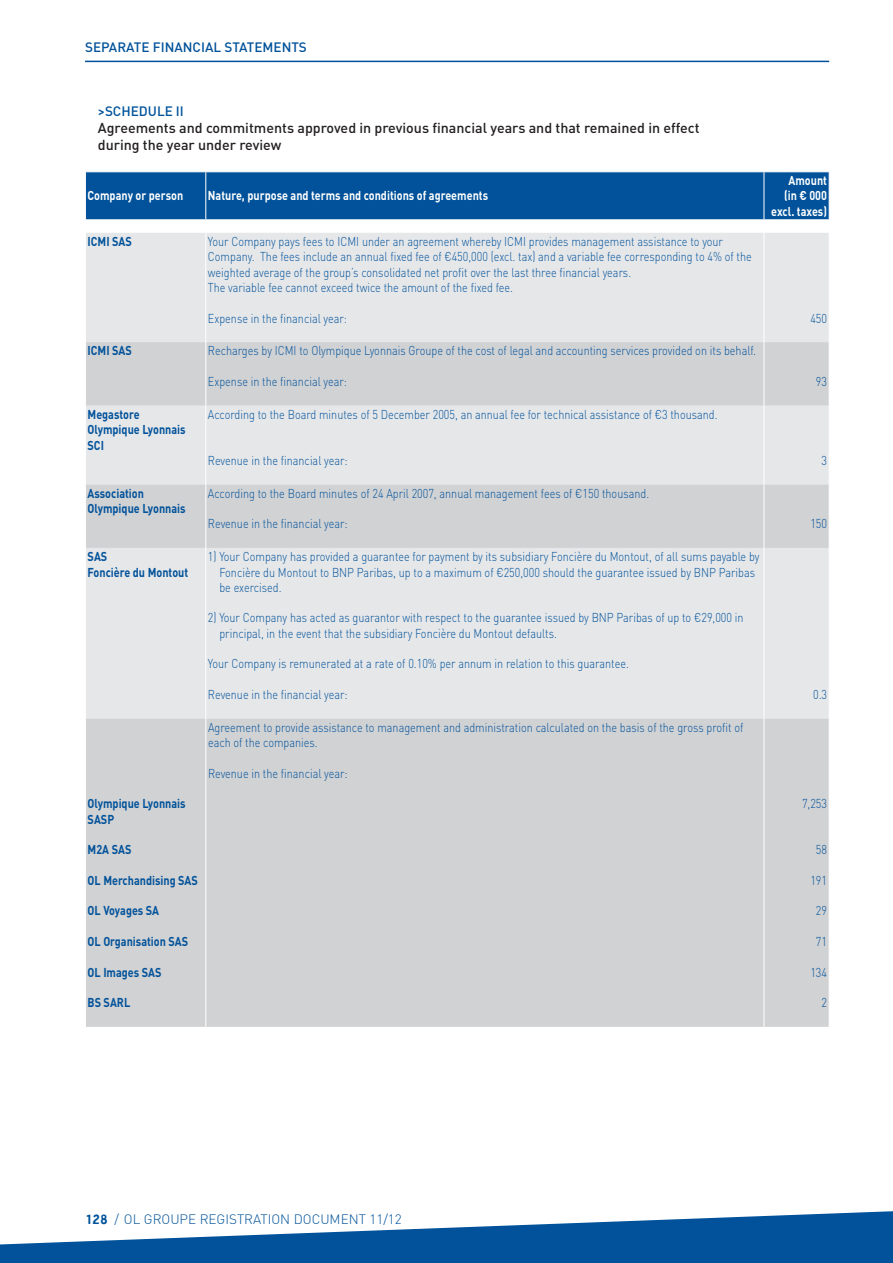
<style>
.page{position:relative;width:893px;height:1263px;background:#fff}
.page>*{position:absolute;margin:0;border:0;box-sizing:border-box;transform-origin:0 0}
.t1{font:500 14.25px/17.1px "DIN";color:#231f20}
.t2{font:500 13.5px "DIN";color:#01529a}
.t3{font:300 13.5px "DIN";color:#01529a}
.t4{font:300 12.75px/15.3px "DIN";color:#01529a;scale:.85 1}
.t5{font:700 12.75px/15.3px "DIN";color:#01529a;scale:.85 1}
.t6{font:700 12.75px/15.3px "DIN";color:#fff;text-align:right;scale:.85 1}
.s1{font-family:"CA Aires Pro";font-weight:400}
</style>
<div class="page">
<svg style="left:0;top:1211px;width:893px;height:52px;fill:#01529a"></svg>
<div style="left:86px;top:233px;width:743px;height:109px;background:#e6e7e9"></div>
<svg style="left:86px;top:342px;width:743px;height:685px;background:#d8d9db"></svg>
<hr style="left:205px;top:233px;width:1px;height:109px;background:#fff">
<hr style="left:764px;top:233px;width:1px;height:109px;background:#fff">
<hr style="left:205px;top:342px;width:1px;height:64px;background:#fff">
<hr style="left:764px;top:342px;width:1px;height:64px;background:#fff">
<hr style="left:205px;top:406px;width:1px;height:78px;background:#fff">
<hr style="left:764px;top:406px;width:1px;height:78px;background:#fff">
<hr style="left:205px;top:484px;width:1px;height:64px;background:#fff">
<hr style="left:764px;top:484px;width:1px;height:64px;background:#fff">
<hr style="left:205px;top:548px;width:1px;height:170px;background:#fff">
<hr style="left:764px;top:548px;width:1px;height:170px;background:#fff">
<hr style="left:205px;top:718px;width:1px;height:309px;background:#fff">
<hr style="left:764px;top:718px;width:1px;height:309px;background:#fff">
<div style="left:85px;top:172px;width:745px;height:48px;background:#01529a"></div>
<hr style="left:85px;top:61px;width:744px;height:1px;background:#01529a">
<p class="t2" style="left:85px;top:38px;width:223px">SEPARATE FINANCIAL STATEMENTS</p>
<p class="t2" style="left:98px;top:102px;width:88px">&gt;SCHEDULE II</p>
<p class="t1" style="left:98px;top:119px;width:603px">Agreements and commitments approved in previous financial years and that remained in effect during the year under review</p>
<p class="t6" style="left:88px;top:188px;width:114px">Company or person</p>
<p class="t6" style="left:208px;top:188px;width:331px">Nature, purpose and terms and conditions of agreements</p>
<p class="t6" style="left:771px;top:172px;width:67px">Amount<br>(in € 000 excl. taxes)</p>
<p class="t5" style="left:88px;top:233px;width:54px">ICMI SAS</p>
<p class="t4" style="left:208px;top:233px;width:641px">Your Company pays fees to ICMI under an agreement whereby ICMI provides management assistance to your Company. The fees include an annual fixed fee of €450,000 (excl. tax) and a variable fee corresponding to 4% of the weighted average of the group’s consolidated net profit over the last three financial years.<br>The variable fee cannot exceed twice the amount of the fixed fee.</p>
<p class="t4" style="left:208px;top:310px;width:165px">Expense in the financial year:</p>
<p class="t4" style="left:810px;top:310px;width:21px">450</p>
<p class="t5" style="left:88px;top:343px;width:54px">ICMI SAS</p>
<p class="t4" style="left:208px;top:343px;width:646px">Recharges by ICMI to Olympique Lyonnais Groupe of the cost of legal and accounting services provided on its behalf.</p>
<p class="t4" style="left:208px;top:373px;width:165px">Expense in the financial year:</p>
<p class="t4" style="left:816px;top:373px;width:15px">93</p>
<p class="t5" style="left:88px;top:406px;width:117px">Megastore<br>Olympique Lyonnais<br>SCI</p>
<p class="t4" style="left:208px;top:406px;width:601px">According to the Board minutes of 5 December 2005, an annual fee for technical assistance of €3 thousand.</p>
<p class="t4" style="left:208px;top:452px;width:166px">Revenue in the financial year:</p>
<p class="t4" style="left:821px;top:452px;width:8px">3</p>
<p class="t5" style="left:88px;top:485px;width:117px">Association<br>Olympique Lyonnais</p>
<p class="t4" style="left:208px;top:485px;width:521px">According to the Board minutes of 24 April 2007, annual management fees of €150 thousand.</p>
<p class="t4" style="left:208px;top:516px;width:166px">Revenue in the financial year:</p>
<p class="t4" style="left:810px;top:516px;width:21px">150</p>
<p class="t5" style="left:88px;top:548px;width:120px">SAS<br>Foncière du Montout</p>
<p class="t4" style="left:219px;top:548px;width:637px;text-indent:-11px">1) Your Company has provided a guarantee for payment by its subsidiary Foncière du Montout, of all sums payable by<br>Foncière du Montout to BNP Paribas, up to a maximum of €250,000 should the guarantee issued by BNP Paribas be exercised.</p>
<p class="t4" style="left:219px;top:610px;width:618px;text-indent:-11px">2) Your Company has acted as guarantor with respect to the guarantee issued by BNP Paribas of up to €29,000 in principal, in the event that the subsidiary Foncière du Montout defaults.</p>
<p class="t4" style="left:208px;top:656px;width:497px">Your Company is remunerated at a rate of 0.10% per annum in relation to this guarantee.</p>
<p class="t4" style="left:208px;top:686px;width:166px">Revenue in the financial year:</p>
<p class="t4" style="left:813px;top:686px;width:18px">0.3</p>
<p class="t5" style="left:88px;top:796px;width:117px">Olympique Lyonnais<br>SASP</p>
<p class="t5" style="left:88px;top:841px;width:53px">M2A SAS</p>
<p class="t5" style="left:88px;top:872px;width:131px">OL Merchandising SAS</p>
<p class="t5" style="left:88px;top:903px;width:86px">OL Voyages SA</p>
<p class="t5" style="left:88px;top:933px;width:120px">OL Organisation SAS</p>
<p class="t5" style="left:88px;top:964px;width:88px">OL Images SAS</p>
<p class="t5" style="left:88px;top:994px;width:52px">BS SARL</p>
<p class="t4" style="left:208px;top:719px;width:631px">Agreement to provide assistance to management and administration calculated on the basis of the gross profit of each of the companies.</p>
<p class="t4" style="left:208px;top:765px;width:166px">Revenue in the financial year:</p>
<p class="t4" style="left:802px;top:796px;width:31px">7,253</p>
<p class="t4" style="left:816px;top:841px;width:15px">58</p>
<p class="t4" style="left:810px;top:872px;width:21px">191</p>
<p class="t4" style="left:816px;top:903px;width:15px">29</p>
<p class="t4" style="left:816px;top:933px;width:15px">71</p>
<p class="t4" style="left:810px;top:964px;width:21px">134</p>
<p class="t4" style="left:821px;top:994px;width:8px">2</p>
<p class="t3" style="left:85px;top:1210px;width:318px"><span class="s1">128</span> / OL GROUPE REGISTRATION DOCUMENT 11/12</p>
</div>
